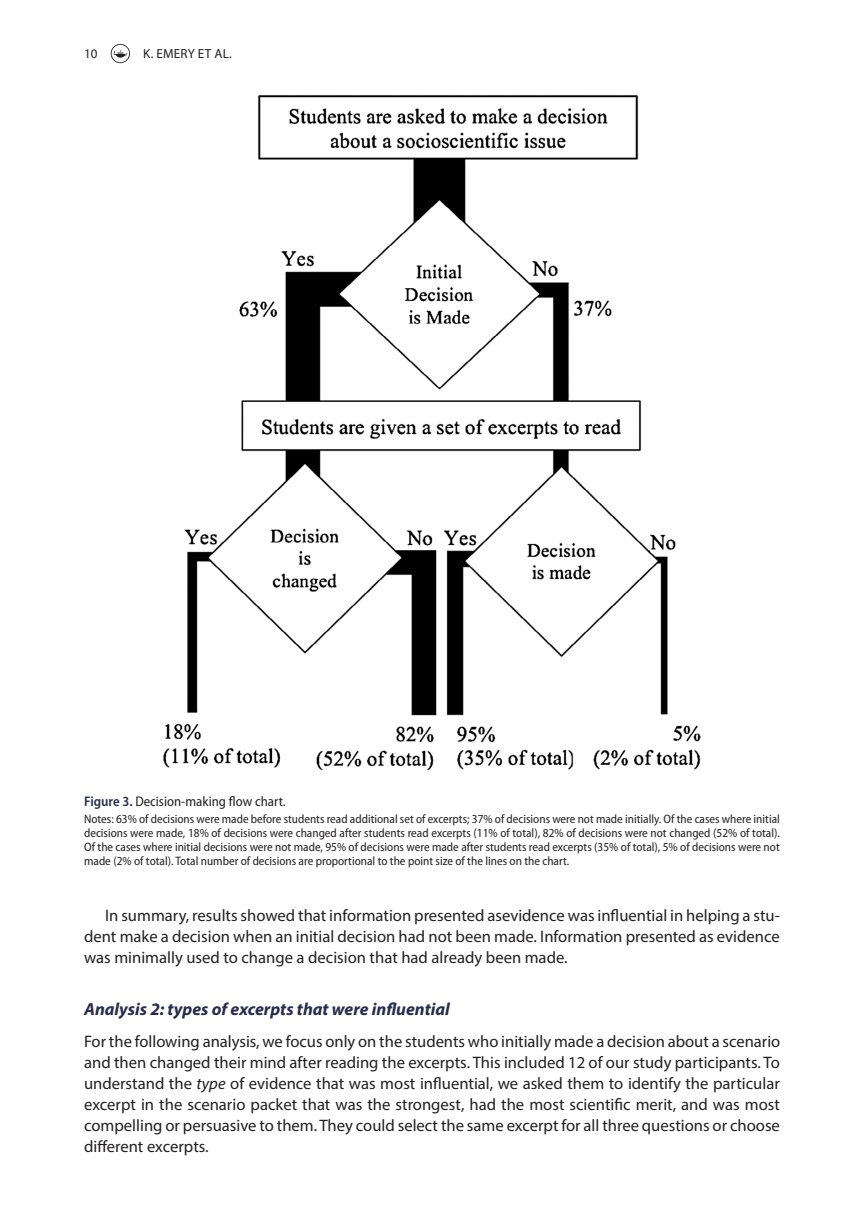
<style>
.page{position:relative;width:864px;height:1231px;background:#fff}
.page>*{position:absolute;margin:0;border:0;box-sizing:border-box;transform-origin:0 0}
.t1{font:italic 700 17.5px "Myriad Pro";color:#262c4d}
.t2{font:16.62px/21px "Myriad Pro";color:#231f20;text-align:justify}
.t3{font:semi-condensed 14px "Myriad Pro";color:#231f20}
.t4{font:13.12px "Myriad Pro";letter-spacing:.015em;color:#231f20}
.t5{font:semi-condensed 12.25px/14px "Myriad Pro";color:#231f20;text-align:justify}
.s1{font-weight:600;color:#262c4d}
.s2{font-style:italic}
</style>
<div class="page">
<svg style="left:111px;top:44px;width:19px;height:19px"></svg>
<img style="left:163px;top:95px;width:538px;height:676px">
<p class="t4" style="left:84px;top:45px;width:15px">10</p>
<p class="t4" style="left:143px;top:45px;width:90px">K. Emery et al.</p>
<p class="t3" style="left:84px;top:793px;width:203px"><span class="s1">Figure 3.</span> Decision-making flow chart.</p>
<p class="t5" style="left:84px;top:811px;width:697px">Notes: 63% of decisions were made before students read additional set of excerpts; 37% of decisions were not made initially. Of the cases where initial decisions were made, 18% of decisions were changed after students read excerpts (11% of total), 82% of decisions were not changed (52% of total).<br>Of the cases where initial decisions were not made, 95% of decisions were made after students read excerpts (35% of total), 5% of decisions were not made (2% of total). Total number of decisions are proportional to the point size of the lines on the chart.</p>
<p class="t2" style="left:84px;top:904px;width:697px;text-indent:21px">In summary, results showed that information presented asevidence was influential in helping a stu&shy;dent make a decision when an initial decision had not been made. Information presented as evidence was minimally used to change a decision that had already been made.</p>
<p class="t1" style="left:84px;top:997px;width:367px">Analysis 2: types of excerpts that were influential</p>
<p class="t2" style="left:84px;top:1030px;width:697px">For the following analysis, we focus only on the students who initially made a decision about a scenario and then changed their mind after reading the excerpts. This included 12 of our study participants. To understand the <span class="s2">type</span> of evidence that was most influential, we asked them to identify the particular excerpt in the scenario packet that was the strongest, had the most scientific merit, and was most compelling or persuasive to them. They could select the same excerpt for all three questions or choose different excerpts.</p>
</div>
